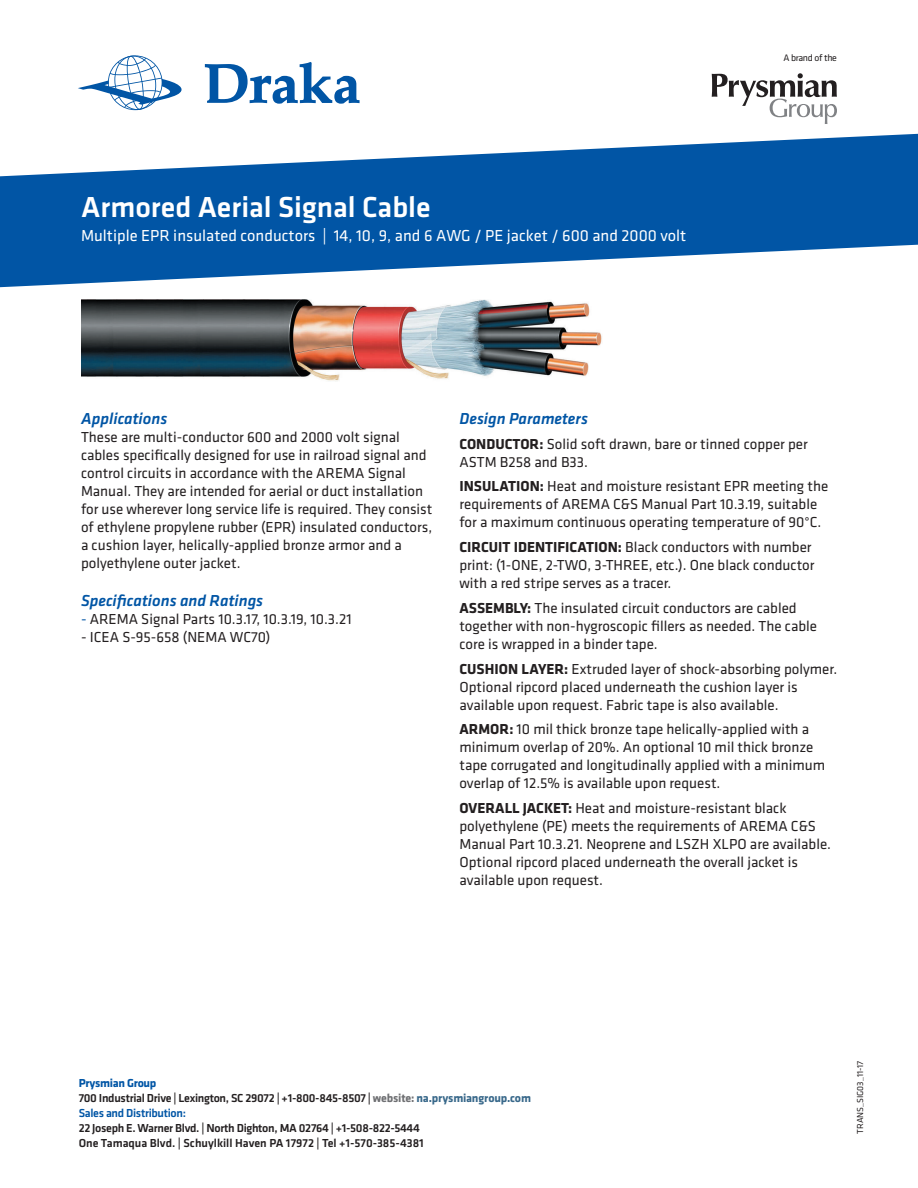
<style>
.page{position:relative;width:918px;height:1188px;background:#fff}
.page>*{position:absolute;margin:0;border:0;box-sizing:border-box;transform-origin:0 0}
.t1{font:500 30px "Klavika";color:#fff}
.cyan_headline{font:16.5px "Klavika";color:#fff}
.t2{font:italic 500 16.5px "Klavika";color:#0155a5}
.t3{font:15px/18px "Klavika";color:#231f20}
.t4{font:500 12px/15px "Klavika";letter-spacing:-.025em;color:#231f20}
.Numbers_and_data{font:9.75px "Klavika";letter-spacing:-.03em;color:#231f20}
.t5{font:9px "Klavika";color:#231f20}
.s1{color:#0155a5}
.s2{font-weight:700}
.s3{font-weight:700;color:#0155a5}
.s4{font-weight:700;color:#6f7073}
.s5{font-weight:700;color:#38688a}
</style>
<div class="page">
<svg style="left:0;top:134px;width:918px;height:153px;fill:#0155a5"></svg>
<svg style="left:712px;top:73px;width:125px;height:51px"></svg>
<svg style="left:78px;top:55px;width:104px;height:55px"></svg>
<svg style="left:205px;top:62px;width:155px;height:42px"></svg>
<img style="left:81px;top:300px;width:521px;height:82px">
<p class="t1" style="left:81px;top:191px;width:351px">Armored Aerial Signal Cable</p>
<p class="cyan_headline" style="left:81px;top:227px;width:607px">Multiple EPR insulated conductors | 14, 10, 9, and 6 AWG / PE jacket / 600 and 2000 volt</p>
<p class="Numbers_and_data" style="left:783px;top:53px;width:55px">A brand of the</p>
<p class="t2" style="left:81px;top:409px;width:88px">Applications</p>
<p class="t3" style="left:81px;top:428px;width:353px">These are multi-conductor 600 and 2000 volt signal cables specifically designed for use in railroad signal and control circuits in accordance with the AREMA Signal Manual. They are intended for aerial or duct installation for use wherever long service life is required. They consist of ethylene propylene rubber (EPR) insulated conductors, a cushion layer, helically-applied bronze armor and a polyethylene outer jacket.</p>
<p class="t2" style="left:81px;top:591px;width:184px">Specifications and Ratings</p>
<p class="t3" style="left:81px;top:610px;width:272px"><span class="s1">-</span> AREMA Signal Parts 10.3.17, 10.3.19, 10.3.21</p>
<p class="t3" style="left:81px;top:628px;width:191px">- ICEA S-95-658 (NEMA WC70)</p>
<p class="t2" style="left:459px;top:409px;width:130px">Design Parameters</p>
<p class="t3" style="left:459px;top:435px;width:350px"><span class="s2">CONDUCTOR:</span> Solid soft drawn, bare or tinned copper per<br>ASTM B258 and B33.</p>
<p class="t3" style="left:459px;top:478px;width:370px"><span class="s2">INSULATION:</span> Heat and moisture resistant EPR meeting the requirements of AREMA C&amp;S Manual Part 10.3.19, suitable for a maximum continuous operating temperature of 90°C.</p>
<p class="t3" style="left:459px;top:538px;width:356px"><span class="s2">CIRCUIT IDENTIFICATION:</span> Black conductors with number print: (1-ONE, 2-TWO, 3-THREE, etc.). One black conductor with a red stripe serves as a tracer.</p>
<p class="t3" style="left:459px;top:599px;width:359px"><span class="s2">ASSEMBLY:</span> The insulated circuit conductors are cabled together with non-hygroscopic fillers as needed. The cable core is wrapped in a binder tape.</p>
<p class="t3" style="left:459px;top:660px;width:379px"><span class="s2">CUSHION LAYER:</span> Extruded layer of shock-absorbing polymer.<br>Optional ripcord placed underneath the cushion layer is available upon request. Fabric tape is also available.</p>
<p class="t3" style="left:459px;top:721px;width:367px"><span class="s2">ARMOR:</span> 10 mil thick bronze tape helically-applied with a minimum overlap of 20%. An optional 10 mil thick bronze tape corrugated and longitudinally applied with a minimum overlap of 12.5% is available upon request.</p>
<p class="t3" style="left:459px;top:799px;width:373px"><span class="s2">OVERALL JACKET:</span> Heat and moisture-resistant black polyethylene (PE) meets the requirements of AREMA C&amp;S Manual Part 10.3.21. Neoprene and LSZH XLPO are available.<br>Optional ripcord placed underneath the overall jacket is available upon request.</p>
<p class="t4" style="left:79px;top:1076px;width:454px"><span class="s3">Prysmian Group<br></span>700 Industrial Drive | Lexington, SC 29072 | +1-800-845-8507 | <span class="s4">website:</span> <span class="s5">na.prysmiangroup.com </span><span class="s1">Sales and Distribution:<br></span>22 Joseph E. Warner Blvd. | North Dighton, MA 02764 | +1-508-822-5444<br>One Tamaqua Blvd. | Schuylkill Haven PA 17972 | Tel +1-570-385-4381</p>
<p class="t5" style="left:855px;top:1134px;width:74px;rotate:-90deg">TRANS_SIG03_11-17</p>
</div>
